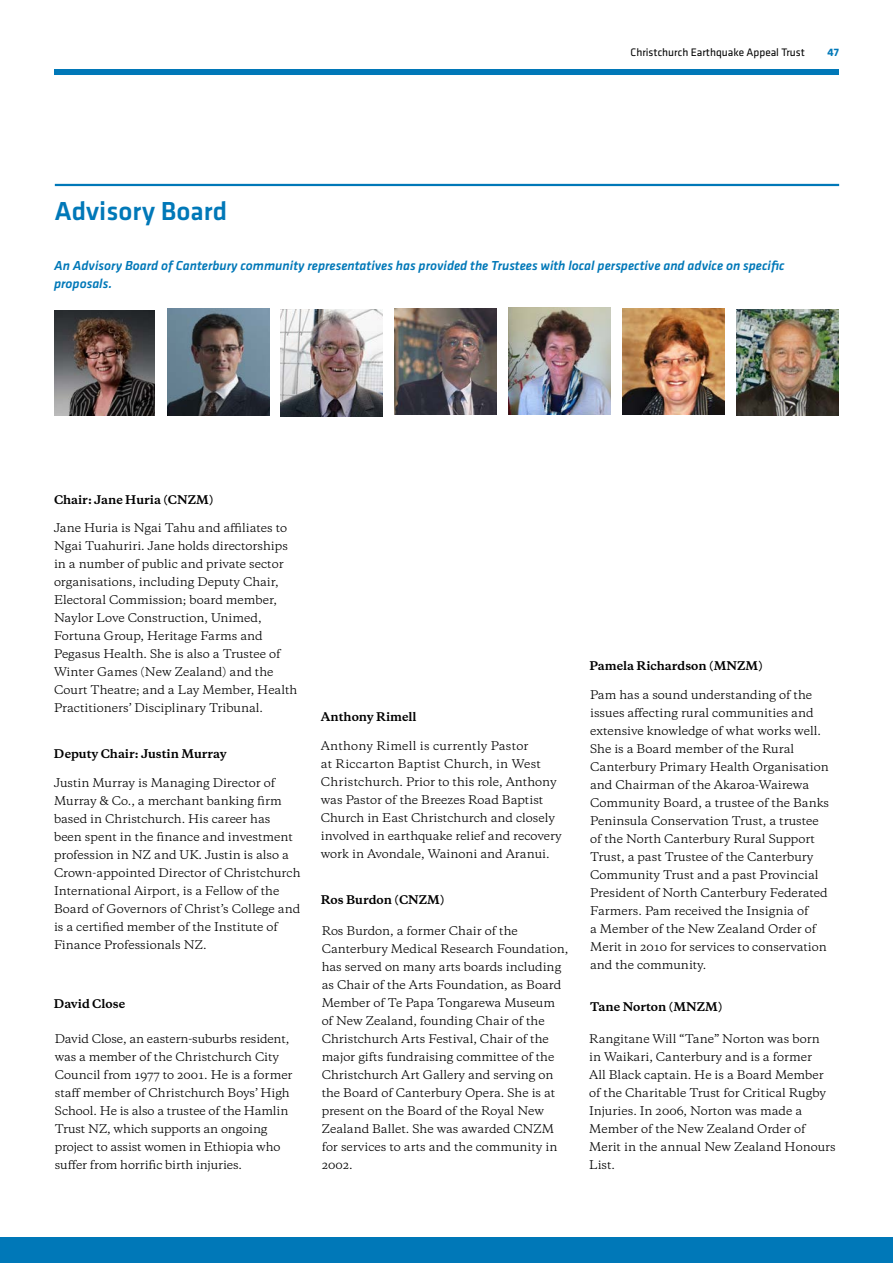
<style>
.page{position:relative;width:893px;height:1263px;background:#fff}
.page>*{position:absolute;margin:0;border:0;box-sizing:border-box;transform-origin:0 0}
.t1{font:500 27px "Klavika";color:#0078b8}
.t2{font:italic 500 13.5px/18px "Klavika";color:#0078b8}
.t3{font:11.25px/18px "Galaxie Copernicus";color:#000}
.t4{font:700 11.25px "Galaxie Copernicus";color:#000}
.t5{font:11.25px "Klavika";color:#000}
.t6{font:700 11.25px "Klavika";color:#0078b8}
</style>
<div class="page">
<div style="left:54px;top:69px;width:785px;height:6px;background:#0078b8"></div>
<div style="left:0;top:1237px;width:893px;height:26px;background:#0078b8"></div>
<img style="left:509px;top:308px;width:102px;height:106px">
<img style="left:54px;top:310px;width:100px;height:105px">
<img style="left:167px;top:309px;width:102px;height:106px">
<img style="left:736px;top:309px;width:102px;height:107px">
<img style="left:281px;top:310px;width:102px;height:106px">
<hr style="left:55px;top:184px;width:784px;height:2px;background:#0078b8">
<img style="left:395px;top:308px;width:102px;height:106px">
<img style="left:622px;top:309px;width:103px;height:106px">
<p class="t5" style="left:631px;top:44px;width:176px">Christchurch Earthquake Appeal Trust</p>
<p class="t6" style="left:827px;top:44px;width:13px">47</p>
<h1 class="t1" style="left:54px;top:193px;width:174px">Advisory Board</h1>
<p class="t2" style="left:54px;top:256px;width:732px">An Advisory Board of Canterbury community representatives has provided the Trustees with local perspective and advice on specific proposals.</p>
<p class="t4" style="left:54px;top:492px;width:161px">Chair: Jane Huria (CNZM)</p>
<p class="t3" style="left:54px;top:519px;width:245px">Jane Huria is Ngai Tahu and affiliates to Ngai Tuahuriri. Jane holds directorships in a number of public and private sector organisations, including Deputy Chair, Electoral Commission; board member, Naylor Love Construction, Unimed, Fortuna Group, Heritage Farms and Pegasus Health. She is also a Trustee of Winter Games (New Zealand) and the Court Theatre; and a Lay Member, Health Practitioners’ Disciplinary Tribunal.</p>
<p class="t4" style="left:54px;top:746px;width:174px">Deputy Chair: Justin Murray</p>
<p class="t3" style="left:54px;top:774px;width:248px">Justin Murray is Managing Director of Murray &amp; Co., a merchant banking firm based in Christchurch. His career has been spent in the finance and investment profession in NZ and UK. Justin is also a Crown-appointed Director of Christchurch International Airport, is a Fellow of the Board of Governors of Christ’s College and is a certified member of the Institute of Finance Professionals NZ.</p>
<p class="t4" style="left:54px;top:996px;width:73px">David Close</p>
<p class="t3" style="left:55px;top:1030px;width:239px">David Close, an eastern-suburbs resident, was a member of the Christchurch City Council from 1977 to 2001. He is a former staff member of Christchurch Boys’ High School. He is also a trustee of the Hamlin Trust NZ, which supports an ongoing project to assist women in Ethiopia who suffer from horrific birth injuries.</p>
<p class="t4" style="left:321px;top:709px;width:97px">Anthony Rimell</p>
<p class="t3" style="left:321px;top:737px;width:243px">Anthony Rimell is currently Pastor<br>at Riccarton Baptist Church, in West Christchurch. Prior to this role, Anthony was Pastor of the Breezes Road Baptist Church in East Christchurch and closely involved in earthquake relief and recovery work in Avondale, Wainoni and Aranui.</p>
<p class="t4" style="left:321px;top:892px;width:125px">Ros Burdon (CNZM)</p>
<p class="t3" style="left:322px;top:922px;width:248px">Ros Burdon, a former Chair of the Canterbury Medical Research Foundation, has served on many arts boards including as Chair of the Arts Foundation, as Board Member of Te Papa Tongarewa Museum of New Zealand, founding Chair of the Christchurch Arts Festival, Chair of the major gifts fundraising committee of the Christchurch Art Gallery and serving on the Board of Canterbury Opera. She is at present on the Board of the Royal New Zealand Ballet. She was awarded CNZM for services to arts and the community in 2002.</p>
<p class="t4" style="left:590px;top:658px;width:175px">Pamela Richardson (MNZM)</p>
<p class="t3" style="left:590px;top:686px;width:241px">Pam has a sound understanding of the issues affecting rural communities and extensive knowledge of what works well.<br>She is a Board member of the Rural Canterbury Primary Health Organisation and Chairman of the Akaroa-Wairewa Community Board, a trustee of the Banks Peninsula Conservation Trust, a trustee of the North Canterbury Rural Support Trust, a past Trustee of the Canterbury Community Trust and a past Provincial President of North Canterbury Federated Farmers. Pam received the Insignia of<br>a Member of the New Zealand Order of Merit in 2010 for services to conservation and the community.</p>
<p class="t4" style="left:590px;top:999px;width:134px">Tane Norton (MNZM)</p>
<p class="t3" style="left:589px;top:1030px;width:248px">Rangitane Will “Tane” Norton was born<br>in Waikari, Canterbury and is a former<br>All Black captain. He is a Board Member of the Charitable Trust for Critical Rugby Injuries. In 2006, Norton was made a Member of the New Zealand Order of Merit in the annual New Zealand Honours List.</p>
</div>
